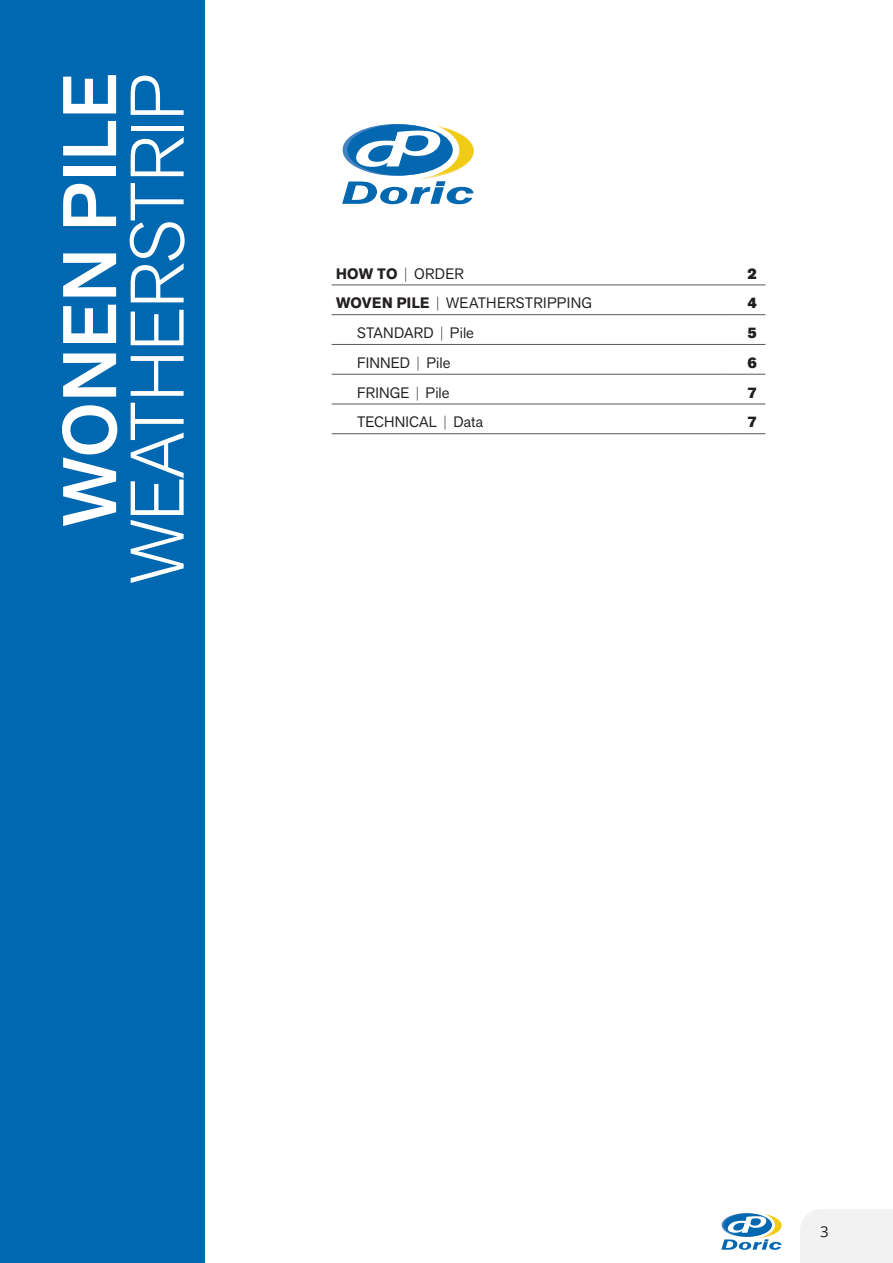
<style>
.page{position:relative;width:893px;height:1263px;background:#fff}
.page>*{position:absolute;margin:0;border:0;box-sizing:border-box;transform-origin:0 0}
.t1{font:300 75px "Akzid Grtsk Next";letter-spacing:-.015em;color:#fff}
.t2{font:500 75px "Akzid Grtsk Next";letter-spacing:.01em;color:#fff}
.t3{font:15px "Akzid Grtsk Next";letter-spacing:.01em;color:#231f20}
.t4{font:700 15px "Akzid Grtsk Next";color:#231f20}
.t5{font:800 15px "Akzid Grtsk Next";color:#231f20}
.t6{font:15px "Open Sans";color:#231f20}
.s1{font-weight:200}
.s2{font-weight:400}
.s3{font-weight:700}
</style>
<div class="page">
<div style="left:0;top:0;width:205px;height:1263px;background:#0067b1"></div>
<hr style="left:332px;top:285px;width:391px;height:1px;background:#58595b">
<hr style="left:332px;top:314px;width:391px;height:1px;background:#58595b">
<hr style="left:332px;top:344px;width:391px;height:1px;background:#58595b">
<hr style="left:332px;top:374px;width:391px;height:1px;background:#58595b">
<hr style="left:332px;top:404px;width:391px;height:1px;background:#58595b">
<hr style="left:332px;top:433px;width:391px;height:1px;background:#58595b">
<hr style="left:723px;top:285px;width:42px;height:1px;background:#58595b">
<hr style="left:723px;top:314px;width:42px;height:1px;background:#58595b">
<hr style="left:723px;top:344px;width:42px;height:1px;background:#58595b">
<hr style="left:723px;top:374px;width:42px;height:1px;background:#58595b">
<hr style="left:723px;top:404px;width:42px;height:1px;background:#58595b">
<hr style="left:723px;top:433px;width:42px;height:1px;background:#58595b">
<div style="left:722px;top:1213px;width:49px;height:24px;background:#9cbdde;border-radius:50%"></div>
<svg style="left:724px;top:1213px;width:48px;height:24px"></svg>
<svg style="left:721px;top:1214px;width:60px;height:36px"></svg>
<div style="left:800px;top:1209px;width:93px;height:54px;background:#f2f2f3"></div>
<svg style="left:342px;top:125px;width:132px;height:79px"></svg>
<h1 class="t2" style="left:41px;top:526px;width:455px;rotate:-90deg">WONEN PILE</h1>
<h1 class="t1" style="left:109px;top:583px;width:512px;rotate:-90deg">WEATHERSTRIP</h1>
<p class="t4" style="left:336px;top:264px;width:129px">HOW TO <span class="s1">|</span> <span class="s2">ORDER</span></p>
<p class="t5" style="left:747px;top:264px;width:11px">2</p>
<p class="t3" style="left:336px;top:293px;width:258px"><span class="s3">WOVEN PILE</span> <span class="s1">|</span> WEATHERSTRIPPING</p>
<p class="t5" style="left:747px;top:293px;width:11px">4</p>
<p class="t3" style="left:357px;top:323px;width:118px">STANDARD <span class="s1">|</span> Pile</p>
<p class="t5" style="left:747px;top:323px;width:11px">5</p>
<p class="t3" style="left:357px;top:353px;width:95px">FINNED <span class="s1">|</span> Pile</p>
<p class="t5" style="left:747px;top:353px;width:11px">6</p>
<p class="t3" style="left:357px;top:383px;width:94px">FRINGE <span class="s1">|</span> Pile</p>
<p class="t5" style="left:747px;top:383px;width:11px">7</p>
<p class="t3" style="left:357px;top:412px;width:127px">TECHNICAL <span class="s1">|</span> Data</p>
<p class="t5" style="left:747px;top:412px;width:11px">7</p>
<p class="t6" style="left:820px;top:1222px;width:10px">3</p>
</div>
